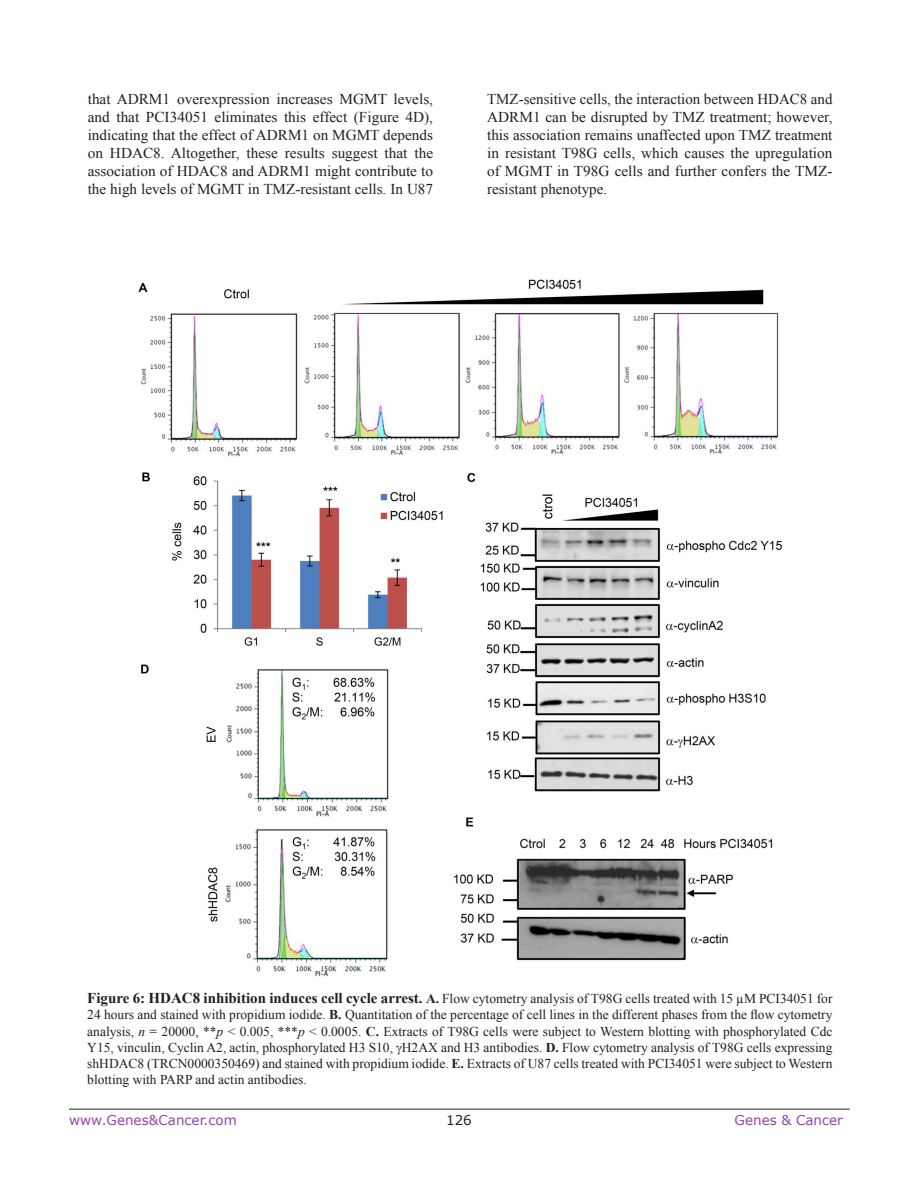
<style>
.page{position:relative;width:918px;height:1188px;background:#fff}
.page>*{position:absolute;margin:0;border:0;box-sizing:border-box;transform-origin:0 0}
.BodyText{font:15px/18px "Times New Roman";color:#221f22;text-align:justify}
.FigureText{font:13.5px/16.2px "Times New Roman";color:#221f22;text-align:justify}
.t1{font:13.5px "Verdana";color:#8e44ad}
.t2{font:13.5px "Verdana";color:#221f22}
.s1{font-weight:700;font-size:15px}
.s2{font-weight:700}
.s3{color:#231f20}
.s4{font-style:italic}
</style>
<div class="page">
<hr style="left:69px;top:1109px;width:781px;height:1px;background:#231f20">
<img style="left:138px;top:279px;width:645px;height:698px">
<p class="BodyText" style="left:88px;top:90px;width:347px">that ADRM1 overexpression increases MGMT levels, and that PCI34051 eliminates this effect (Figure 4D), indicating that the effect of ADRM1 on MGMT depends on HDAC8. Altogether, these results suggest that the association of HDAC8 and ADRM1 might contribute to the high levels of MGMT in TMZ-resistant cells. In U87</p>
<p class="BodyText" style="left:487px;top:90px;width:347px">TMZ-sensitive cells, the interaction between HDAC8 and ADRM1 can be disrupted by TMZ treatment; however, this association remains unaffected upon TMZ treatment in resistant T98G cells, which causes the upregulation of MGMT in T98G cells and further confers the TMZ&shy;resistant phenotype.</p>
<p class="FigureText" style="left:87px;top:990px;width:747px"><span class="s1">Figure 6: HDAC8 inhibition induces cell cycle arrest.</span> <span class="s2">A.</span> Flow cytometry analysis of T98G cells treated with 15 <span class="s3">µ</span>M PCI34051 for 24 hours and stained with propidium iodide. <span class="s2">B.</span> Quantitation of the percentage of cell lines in the different phases from the flow cytometry analysis, <span class="s4">n</span> = 20000, **<span class="s4">p</span> &lt; 0.005, ***<span class="s4">p</span> &lt; 0.0005. <span class="s2">C.</span> Extracts of T98G cells were subject to Western blotting with phosphorylated Cdc Y15, vinculin, Cyclin A2, actin, phosphorylated H3 S10, H2AX and H3 antibodies. <span class="s2">D.</span> Flow cytometry analysis of T98G cells expressing shHDAC8 (TRCN0000350469) and stained with propidium iodide. <span class="s2">E.</span> Extracts of U87 cells treated with PCI34051 were subject to Western blotting with PARP and actin antibodies.</p>
<p class="t1" style="left:69px;top:1111px;width:169px">www.Genes&amp;Cancer.com</p>
<p class="t2" style="left:446px;top:1111px;width:27px">126</p>
<p class="t1" style="left:735px;top:1111px;width:110px">Genes &amp; Cancer</p>
</div>
